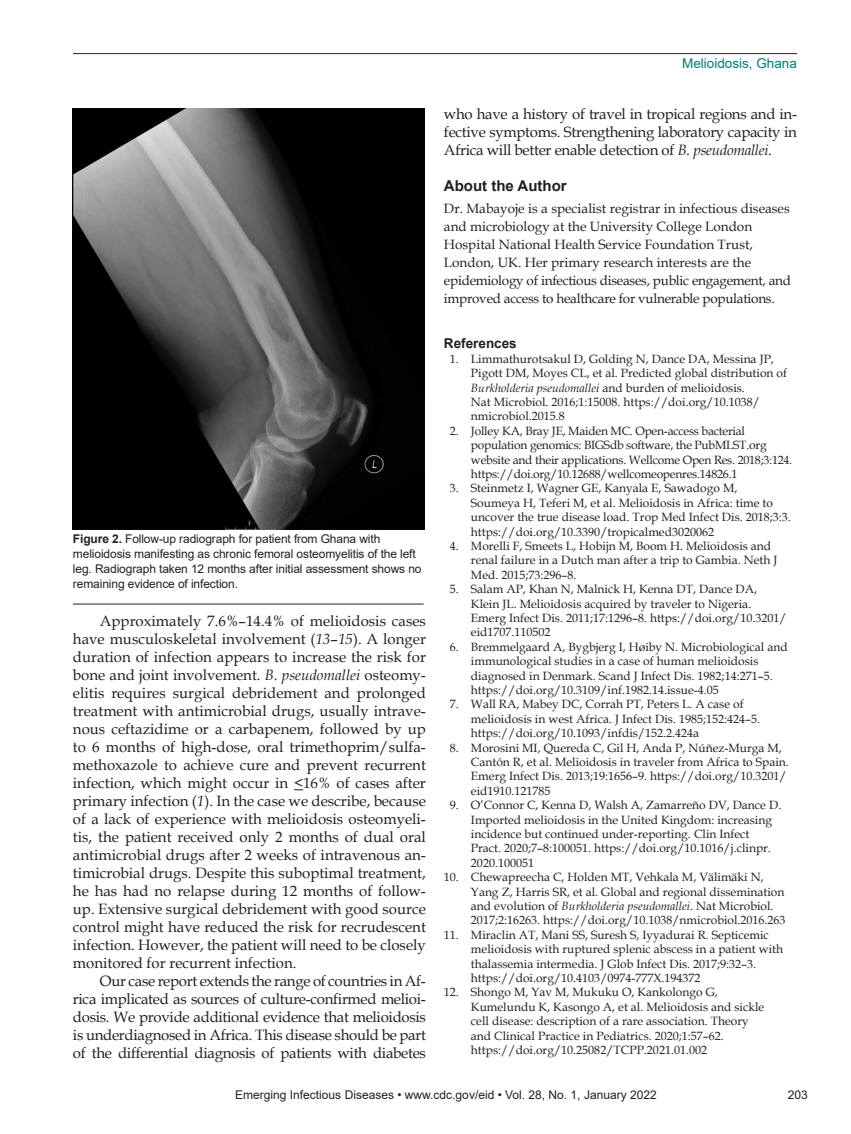
<style>
.page{position:relative;width:851px;height:1134px;background:#fff}
.page>*{position:absolute;margin:0;border:0;box-sizing:border-box;transform-origin:0 0}
.t1{font:15px/18px "Book Antiqua";letter-spacing:-.02em;color:#231f20;text-align:justify}
.t2{font:700 15px "Arial";color:#231f20}
.t3{font:13.5px/18px "Book Antiqua";color:#231f20}
.t4{font:13.5px "Arial";color:#007d70}
.t5{font:700 13.5px "Arial";color:#231f20}
.t6{font:12px/14.4px "Book Antiqua";color:#231f20}
.t7{font:12px/15px "Arial";letter-spacing:-.01em;color:#231f20}
.t8{font:12px/14.4px "Book Antiqua";letter-spacing:-.02em;color:#231f20}
.s1{font-weight:700}
.s2{font-style:italic}
</style>
<div class="page">
<hr style="left:73px;top:53px;width:723px;height:1px;background:#231f20">
<img style="left:73px;top:108px;width:351px;height:422px">
<hr style="left:73px;top:604px;width:350px;height:1px;background:#231f20">
<p class="t7" style="left:73px;top:531px;width:350px"><span class="s1">Figure 2.</span> Follow-up radiograph for patient from Ghana with melioidosis manifesting as chronic femoral osteomyelitis of the left leg. Radiograph taken 12 months after initial assessment shows no remaining evidence of infection.</p>
<p class="t1" style="left:73px;top:611px;width:354px;text-indent:27px">Approximately 7.6%–14.4% of melioidosis cases have musculoskeletal involvement (<span class="s2">13</span>–<span class="s2">15</span>). A longer duration of infection appears to increase the risk for bone and joint involvement. <span class="s2">B. pseudomallei</span> osteomy&shy;elitis requires surgical debridement and prolonged treatment with antimicrobial drugs, usually intrave&shy;nous ceftazidime or a carbapenem, followed by up to 6 months of high-dose, oral trimethoprim/sulfa&shy;methoxazole to achieve cure and prevent recurrent infection, which might occur in &lt;16% of cases after primary infection (<span class="s2">1</span>). In the case we describe, because of a lack of experience with melioidosis osteomyeli&shy;tis, the patient received only 2 months of dual oral antimicrobial drugs after 2 weeks of intravenous an&shy;timicrobial drugs. Despite this suboptimal treatment, he has had no relapse during 12 months of follow&shy;up. Extensive surgical debridement with good source control might have reduced the risk for recrudescent infection. However, the patient will need to be closely monitored for recurrent infection.</p>
<p class="t1" style="left:73px;top:971px;width:354px;text-indent:27px">Our case report extends the range of countries in Af&shy;rica implicated as sources of culture-confirmed melioi&shy;dosis. We provide additional evidence that melioidosis is underdiagnosed in Africa. This disease should be part of the differential diagnosis of patients with diabetes</p>
<p class="t4" style="left:682px;top:54px;width:116px">Melioidosis, Ghana</p>
<p class="t1" style="left:444px;top:104px;width:354px">who have a history of travel in tropical regions and in&shy;fective symptoms. Strengthening laboratory capacity in Africa will better enable detection of <span class="s2">B. pseudomallei</span>.</p>
<p class="t2" style="left:444px;top:175px;width:124px">About the Author</p>
<p class="t3" style="left:444px;top:200px;width:348px">Dr. Mabayoje is a specialist registrar in infectious diseases and microbiology at the University College London Hospital National Health Service Foundation Trust, London, UK. Her primary research interests are the epidemiology of infectious diseases, public engagement, and improved access to healthcare for vulnerable populations.</p>
<p class="t5" style="left:444px;top:334px;width:74px">References</p>
<p class="t6" style="left:471px;top:351px;width:317px;text-indent:-21px">1. Limmathurotsakul D, Golding N, Dance DA, Messina JP, Pigott DM, Moyes CL, et al. Predicted global distribution of <span class="s2">Burkholderia pseudomallei</span> and burden of melioidosis.<br>Nat Microbiol. 2016;1:15008. https://doi.org/10.1038/ nmicrobiol.2015.8</p>
<p class="t8" style="left:471px;top:423px;width:323px;text-indent:-21px">2. Jolley KA, Bray JE, Maiden MC. Open-access bacterial population genomics: BIGSdb software, the PubMLST.org website and their applications. Wellcome Open Res. 2018;3:124. https://doi.org/10.12688/wellcomeopenres.14826.1</p>
<p class="t6" style="left:471px;top:481px;width:321px;text-indent:-21px">3. Steinmetz I, Wagner GE, Kanyala E, Sawadogo M,<br>Soumeya H, Teferi M, et al. Melioidosis in Africa: time to uncover the true disease load. Trop Med Infect Dis. 2018;3:3. https://doi.org/10.3390/tropicalmed3020062</p>
<p class="t6" style="left:471px;top:538px;width:308px;text-indent:-21px">4. Morelli F, Smeets L, Hobijn M, Boom H. Melioidosis and renal failure in a Dutch man after a trip to Gambia. Neth J<br>Med. 2015;73:296–8.</p>
<p class="t6" style="left:471px;top:582px;width:317px;text-indent:-21px">5. Salam AP, Khan N, Malnick H, Kenna DT, Dance DA, Klein JL. Melioidosis acquired by traveler to Nigeria.<br>Emerg Infect Dis. 2011;17:1296–8. https://doi.org/10.3201/ eid1707.110502</p>
<p class="t6" style="left:471px;top:639px;width:318px;text-indent:-21px">6. Bremmelgaard A, Bygbjerg I, Høiby N. Microbiological and immunological studies in a case of human melioidosis diagnosed in Denmark. Scand J Infect Dis. 1982;14:271–5. https://doi.org/10.3109/inf.1982.14.issue-4.05</p>
<p class="t6" style="left:471px;top:697px;width:290px;text-indent:-21px">7. Wall RA, Mabey DC, Corrah PT, Peters L. A case of melioidosis in west Africa. J Infect Dis. 1985;152:424–5. https://doi.org/10.1093/infdis/152.2.424a</p>
<p class="t6" style="left:471px;top:740px;width:319px;text-indent:-21px">8. Morosini MI, Quereda C, Gil H, Anda P, Núñez-Murga M, Cantón R, et al. Melioidosis in traveler from Africa to Spain.<br>Emerg Infect Dis. 2013;19:1656–9. https://doi.org/10.3201/ eid1910.121785</p>
<p class="t6" style="left:471px;top:798px;width:312px;text-indent:-21px">9. O’Connor C, Kenna D, Walsh A, Zamarreño DV, Dance D.<br>Imported melioidosis in the United Kingdom: increasing incidence but continued under-reporting. Clin Infect Pract. 2020;7–8:100051. https://doi.org/10.1016/j.clinpr.<br>2020.100051</p>
<p class="t6" style="left:471px;top:870px;width:316px;text-indent:-27px">10. Chewapreecha C, Holden MT, Vehkala M, Välimäki N, Yang Z, Harris SR, et al. Global and regional dissemination and evolution of <span class="s2">Burkholderia pseudomallei</span>. Nat Microbiol.<br>2017;2:16263. https://doi.org/10.1038/nmicrobiol.2016.263</p>
<p class="t6" style="left:471px;top:927px;width:313px;text-indent:-27px">11. Miraclin AT, Mani SS, Suresh S, Iyyadurai R. Septicemic melioidosis with ruptured splenic abscess in a patient with thalassemia intermedia. J Glob Infect Dis. 2017;9:32–3. https://doi.org/10.4103/0974-777X.194372</p>
<p class="t6" style="left:471px;top:985px;width:295px;text-indent:-27px">12. Shongo M, Yav M, Mukuku O, Kankolongo G, Kumelundu K, Kasongo A, et al. Melioidosis and sickle cell disease: description of a rare association. Theory and Clinical Practice in Pediatrics. 2020;1:57–62. https://doi.org/10.25082/TCPP.2021.01.002</p>
<p class="t7" style="left:235px;top:1087px;width:423px">Emerging Infectious Diseases • www.cdc.gov/eid • Vol. 28, No. 1, January 2022</p>
<p class="t7" style="left:787px;top:1087px;width:22px">203</p>
</div>
